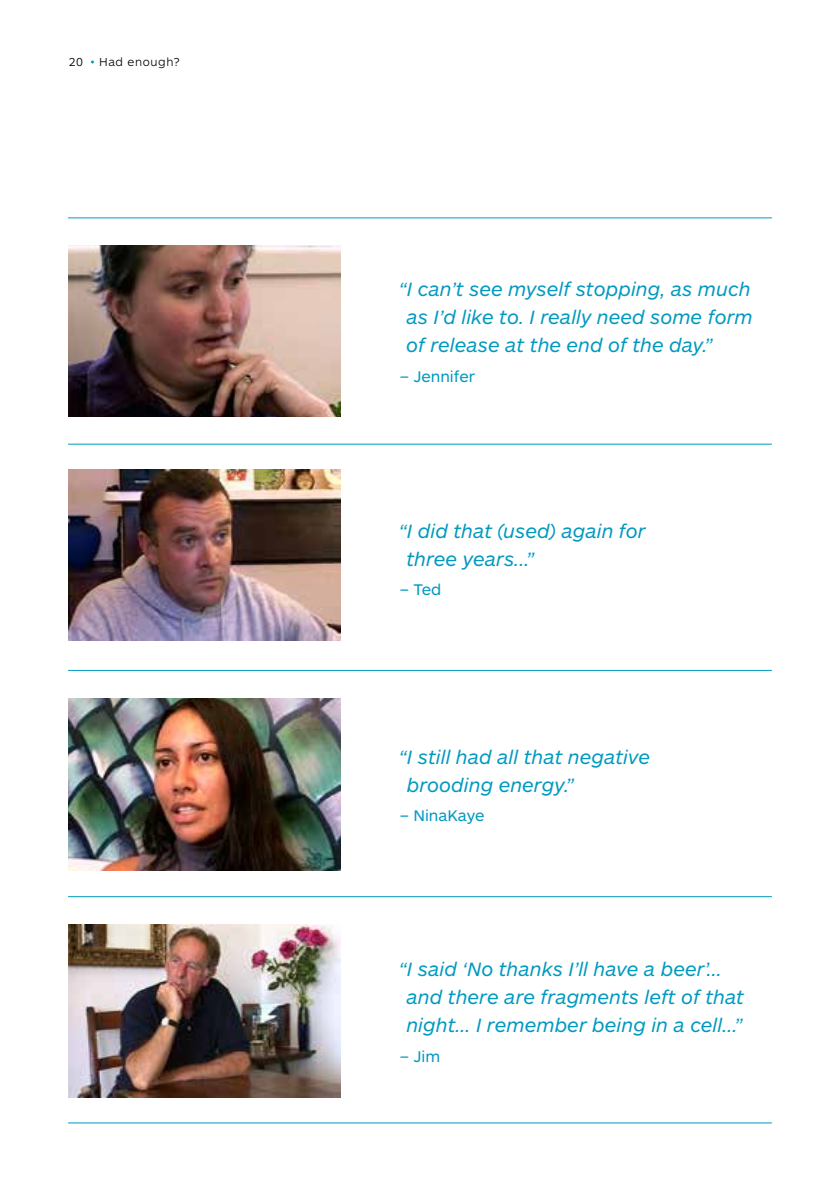
<style>
.page{position:relative;width:840px;height:1191px;background:#fff}
.page>*{position:absolute;margin:0;border:0;box-sizing:border-box;transform-origin:0 0}
.t1{font:italic 20px/28px "ARS Maquette Pro";color:#0099c0}
.t2{font:16px "ARS Maquette Pro";color:#0099c0}
.t3{font:300 12px "ARS Maquette Pro";letter-spacing:.05em;color:#000}
.s1{color:#0099c0}
</style>
<div class="page">
<hr style="left:839px;top:0;width:1px;height:1191px;background:#ebf5f9">
<hr style="left:68px;top:444px;width:703px;height:1px;background:#0099c0">
<hr style="left:68px;top:217px;width:703px;height:1px;background:#0099c0">
<hr style="left:68px;top:670px;width:703px;height:1px;background:#0099c0">
<hr style="left:68px;top:896px;width:703px;height:1px;background:#0099c0">
<hr style="left:68px;top:1122px;width:703px;height:1px;background:#0099c0">
<img style="left:68px;top:698px;width:272px;height:173px">
<img style="left:68px;top:470px;width:272px;height:170px">
<img style="left:68px;top:924px;width:272px;height:173px">
<img style="left:68px;top:246px;width:272px;height:170px">
<p class="t3" style="left:69px;top:54px;width:112px">20 <span class="s1">•</span> Had enough?</p>
<p class="t1" style="left:406px;top:274px;width:348px;text-align:justify;text-indent:-8px">“I can’t see myself stopping, as much as I’d like to. I really need some form of release at the end of the day.”</p>
<p class="t2" style="left:399px;top:366px;width:77px">– Jennifer</p>
<p class="t1" style="left:406px;top:515px;width:241px;text-indent:-8px">“I did that (used) again for three years...”</p>
<p class="t2" style="left:399px;top:579px;width:43px">– Ted</p>
<p class="t1" style="left:406px;top:741px;width:245px;text-indent:-8px">“I still had all that negative brooding energy.”</p>
<p class="t2" style="left:399px;top:805px;width:86px">– NinaKaye</p>
<p class="t1" style="left:406px;top:954px;width:339px;text-indent:-8px">“I said ‘No thanks I’ll have a beer’... and there are fragments left of that night... I remember being in a cell...”</p>
<p class="t2" style="left:399px;top:1045px;width:42px">– Jim</p>
</div>
